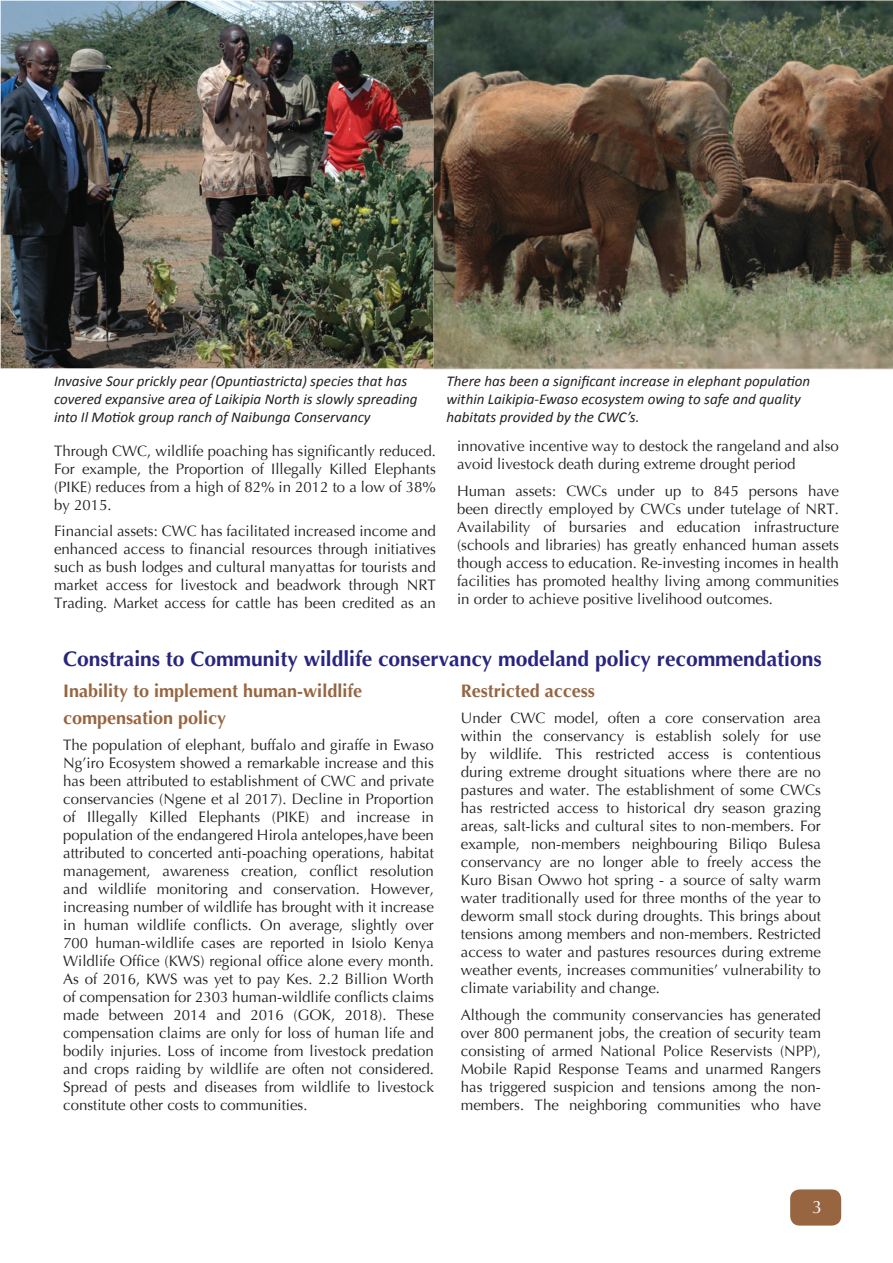
<style>
.page{position:relative;width:893px;height:1263px;background:#fff}
.page>*{position:absolute;margin:0;border:0;box-sizing:border-box;transform-origin:0 0}
.t1{font:700 21px "Optima";color:#28257e}
.t2{font:700 18px/27px "Optima";color:#976540}
.t3{font:18px "Optima";color:#fff}
.t4{font:15px/18px "Optima";color:#231f20;text-align:justify}
.t5{font:italic 15px/18px "Calibri";color:#231f20}
</style>
<div class="page">
<div style="left:790px;top:1189px;width:51px;height:36px;background:#976540;border-radius:9px"></div>
<img style="left:423px;top:0;width:470px;height:370px">
<img style="left:0;top:1px;width:433px;height:368px">
<p class="t5" style="left:54px;top:371px;width:365px">Invasive Sour prickly pear (Opuntiastricta) species that has covered expansive area of Laikipia North is slowly spreading into Il Motiok group ranch of Naibunga Conservancy</p>
<p class="t5" style="left:446px;top:371px;width:365px">There has been a significant increase in elephant population within Laikipia-Ewaso ecosystem owing to safe and quality habitats provided by the CWC’s.</p>
<p class="t4" style="left:54px;top:442px;width:383px">Through CWC, wildlife poaching has significantly reduced.<br>For example, the Proportion of Illegally Killed Elephants (PIKE) reduces from a high of 82% in 2012 to a low of 38% by 2015.</p>
<p class="t4" style="left:54px;top:522px;width:383px">Financial assets: CWC has facilitated increased income and enhanced access to financial resources through initiatives such as bush lodges and cultural manyattas for tourists and market access for livestock and beadwork through NRT Trading. Market access for cattle has been credited as an</p>
<p class="t4" style="left:457px;top:437px;width:383px">innovative incentive way to destock the rangeland and also avoid livestock death during extreme drought period</p>
<p class="t4" style="left:457px;top:482px;width:383px">Human assets: CWCs under up to 845 persons have been directly employed by CWCs under tutelage of NRT.<br>Availability of bursaries and education infrastructure (schools and libraries) has greatly enhanced human assets though access to education. Re-investing incomes in health facilities has promoted healthy living among communities in order to achieve positive livelihood outcomes.</p>
<h1 class="t1" style="left:63px;top:647px;width:760px">Constrains to Community wildlife conservancy modeland policy recommendations</h1>
<p class="t2" style="left:63px;top:678px;width:300px">Inability to implement human-wildlife compensation policy</p>
<p class="t4" style="left:63px;top:737px;width:372px">The population of elephant, buffalo and giraffe in Ewaso Ng’iro Ecosystem showed a remarkable increase and this has been attributed to establishment of CWC and private conservancies (Ngene et al 2017). Decline in Proportion of Illegally Killed Elephants (PIKE) and increase in population of the endangered Hirola antelopes,have been attributed to concerted anti-poaching operations, habitat management, awareness creation, conflict resolution and wildlife monitoring and conservation. However, increasing number of wildlife has brought with it increase in human wildlife conflicts. On average, slightly over 700 human-wildlife cases are reported in Isiolo Kenya Wildlife Office (KWS) regional office alone every month.<br>As of 2016, KWS was yet to pay Kes. 2.2 Billion Worth of compensation for 2303 human-wildlife conflicts claims made between 2014 and 2016 (GOK, 2018). These compensation claims are only for loss of human life and bodily injuries. Loss of income from livestock predation and crops raiding by wildlife are often not considered.<br>Spread of pests and diseases from wildlife to livestock constitute other costs to communities.</p>
<p class="t2" style="left:461px;top:678px;width:136px">Restricted access</p>
<p class="t4" style="left:461px;top:710px;width:361px">Under CWC model, often a core conservation area within the conservancy is establish solely for use by wildlife. This restricted access is contentious during extreme drought situations where there are no pastures and water. The establishment of some CWCs has restricted access to historical dry season grazing areas, salt-licks and cultural sites to non-members. For example, non-members neighbouring Biliqo Bulesa conservancy are no longer able to freely access the Kuro Bisan Owwo hot spring - a source of salty warm water traditionally used for three months of the year to deworm small stock during droughts. This brings about tensions among members and non-members. Restricted access to water and pastures resources during extreme weather events, increases communities’ vulnerability to climate variability and change.</p>
<p class="t4" style="left:461px;top:1006px;width:361px">Although the community conservancies has generated over 800 permanent jobs, the creation of security team consisting of armed National Police Reservists (NPP), Mobile Rapid Response Teams and unarmed Rangers has triggered suspicion and tensions among the non&shy;members. The neighboring communities who have</p>
<p class="t3" style="left:812px;top:1196px;width:12px">3</p>
</div>
